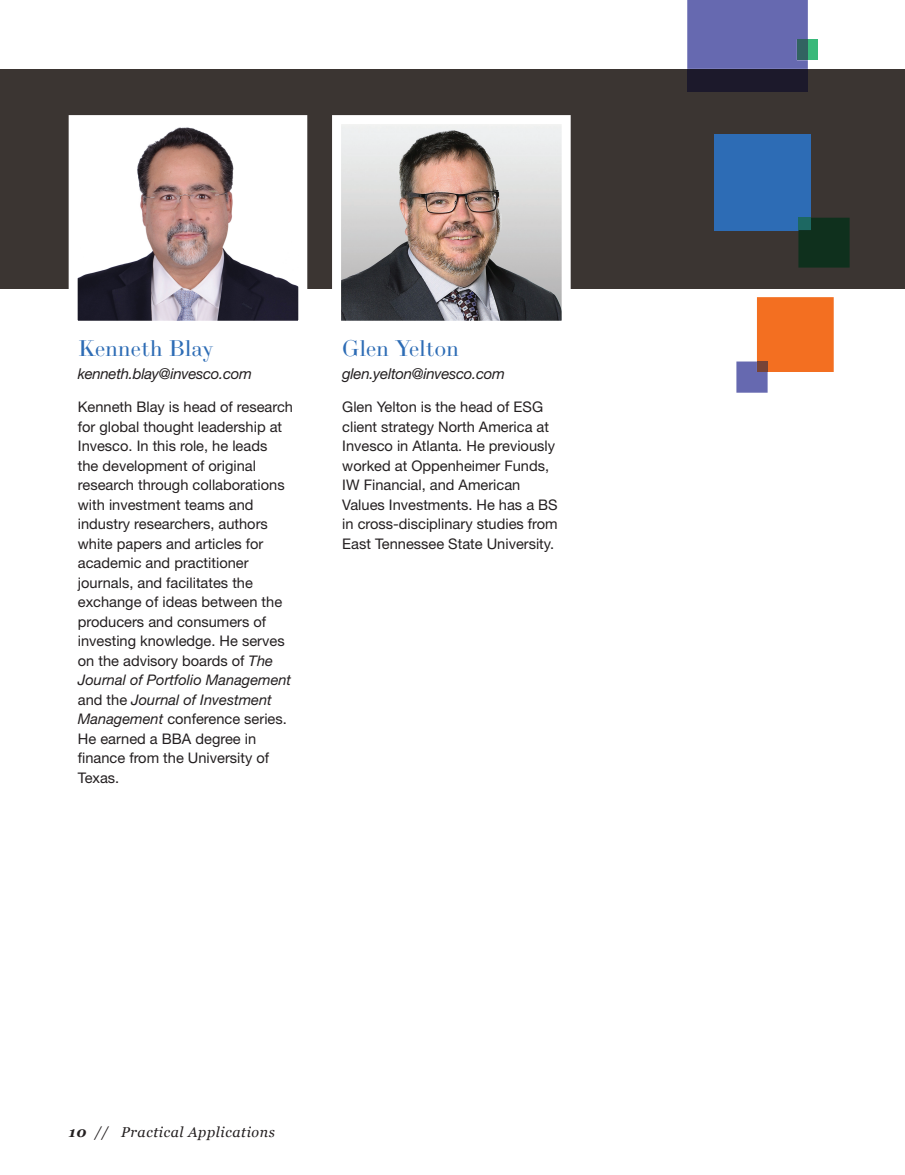
<style>
.page{position:relative;width:905px;height:1175px;background:#fff}
.page>*{position:absolute;margin:0;border:0;box-sizing:border-box;transform-origin:0 0}
.t1{font:22.5px "LTC Bodoni 175 Pro";letter-spacing:.01em;color:#2d6cb5}
.t2{font:italic 15px "Helvetica Neue LT Std";letter-spacing:-.02em;color:#231f20}
.t3{font:14.7px/19.5px "Helvetica Neue LT Std";color:#231f20}
.t4{font:italic 14.7px "Helvetica Neue LT Std";color:#231f20}
.t5{font:italic 14.25px "Georgia";letter-spacing:.04em;color:#231f20}
.s1{font-style:italic}
.s2{font-style:normal}
.s3{font-weight:700}
</style>
<div class="page">
<div style="left:796px;top:39px;width:21px;height:21px;background:#39b97a"></div>
<div style="left:0;top:69px;width:904px;height:220px;background:#3b3532"></div>
<div style="left:714px;top:134px;width:96px;height:96px;background:#2d6cb5"></div>
<div style="left:687px;top:0;width:120px;height:69px;background:#6669b0"></div>
<div style="left:796px;top:39px;width:11px;height:21px;background:#326361"></div>
<div style="left:798px;top:218px;width:51px;height:49px;background:#0f301d"></div>
<div style="left:798px;top:218px;width:12px;height:12px;background:#1d6862"></div>
<svg style="left:736px;top:297px;width:97px;height:96px"></svg>
<div style="left:757px;top:361px;width:10px;height:11px;background:#774337"></div>
<div style="left:687px;top:69px;width:121px;height:22px;background:#1c192b"></div>
<svg style="left:68px;top:115px;width:240px;height:206px;background:#b9afb1"></svg>
<svg style="left:332px;top:115px;width:239px;height:206px;background:#b0a8a5"></svg>
<h1 class="t1" style="left:78px;top:334px;width:137px">Kenneth Blay</h1>
<p class="t2" style="left:78px;top:365px;width:175px">kenneth.blay@invesco.com</p>
<p class="t3" style="left:78px;top:397px;width:217px">Kenneth Blay is head of research</p>
<p class="t3" style="left:78px;top:416px;width:206px">for global thought leadership at</p>
<p class="t3" style="left:78px;top:436px;width:191px">Invesco. In this role, he leads</p>
<p class="t3" style="left:78px;top:455px;width:179px">the development of original</p>
<p class="t3" style="left:78px;top:475px;width:208px">research through collaborations</p>
<p class="t3" style="left:78px;top:494px;width:177px">with investment teams and</p>
<p class="t3" style="left:78px;top:514px;width:191px">industry researchers, authors</p>
<p class="t3" style="left:78px;top:533px;width:187px">white papers and articles for</p>
<p class="t3" style="left:78px;top:553px;width:172px">academic and practitioner</p>
<p class="t3" style="left:78px;top:572px;width:176px">journals, and facilitates the</p>
<p class="t3" style="left:78px;top:592px;width:206px">exchange of ideas between the</p>
<p class="t3" style="left:78px;top:611px;width:190px">producers and consumers of</p>
<p class="t3" style="left:78px;top:631px;width:208px">investing knowledge. He serves</p>
<p class="t3" style="left:78px;top:650px;width:197px">on the advisory boards of <span class="s1">The</span></p>
<p class="t4" style="left:78px;top:671px;width:215px">Journal of Portfolio Management</p>
<p class="t4" style="left:78px;top:690px;width:195px"><span class="s2">and the</span> Journal of Investment</p>
<p class="t3" style="left:78px;top:709px;width:210px"><span class="s1">Management</span> conference series.</p>
<p class="t3" style="left:78px;top:728px;width:180px">He earned a BBA degree in</p>
<p class="t3" style="left:85px;top:748px;width:185px">nance from the University of</p>
<p class="t3" style="left:78px;top:767px;width:43px">Texas.</p>
<h1 class="t1" style="left:342px;top:334px;width:118px">Glen Yelton</h1>
<p class="t2" style="left:342px;top:365px;width:164px">glen.yelton@invesco.com</p>
<p class="t3" style="left:342px;top:397px;width:217px">Glen Yelton is the head of ESG client strategy North America at<br>Invesco in Atlanta. He previously worked at Oppenheimer Funds,<br>IW Financial, and American<br>Values Investments. He has a BS in cross-disciplinary studies from<br>East Tennessee State University.</p>
<p class="t5" style="left:69px;top:1121px;width:207px"><span class="s3">10</span> // Practical Applications</p>
</div>
